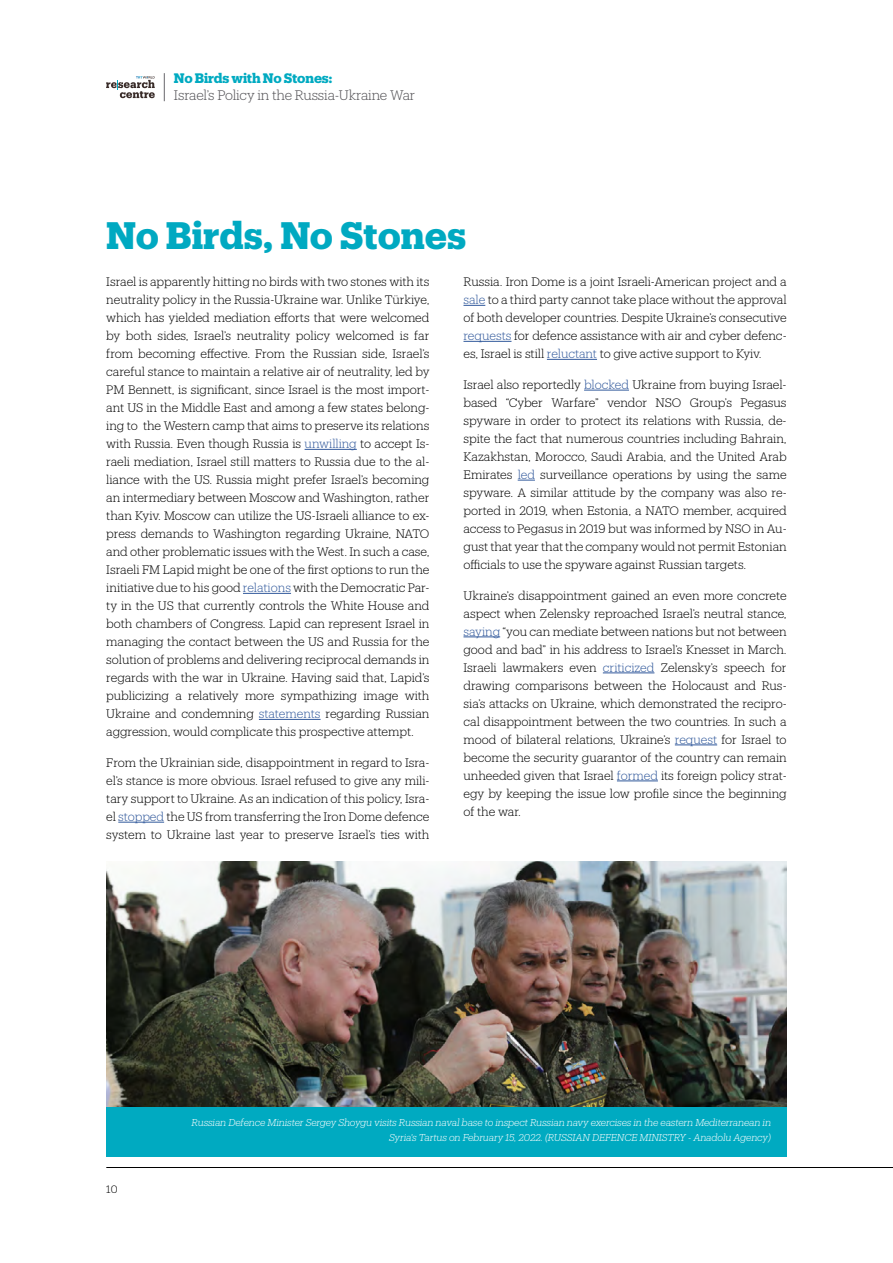
<style>
.page{position:relative;width:893px;height:1263px;background:#fff}
.page>*{position:absolute;margin:0;border:0;box-sizing:border-box;transform-origin:0 0}
.t1{font:700 37.5px "Produkt";letter-spacing:-.005em;color:#00a9c1}
.t2{font:300 13.5px "Produkt";letter-spacing:-.01em;color:#504f53}
.t3{font:700 13.5px "Produkt";letter-spacing:-.015em;color:#00aac1}
.t4{font:300 12px/18px "Produkt";letter-spacing:-.005em;color:#000;text-align:justify}
.t5{font:300 10.5px "Produkt";color:#000}
.t6{font:italic 300 9.75px/15px "Produkt";letter-spacing:-.005em;color:#fff;text-align:right}
.s1{color:#30589b}
</style>
<div class="page">
<svg style="left:164px;top:73px;width:1px;height:28px"></svg>
<svg style="left:106px;top:76px;width:49px;height:22px"></svg>
<hr style="left:106px;top:1167px;width:787px;height:1px;background:#000">
<hr style="left:305px;top:449px;width:52px;height:1px;background:#30589b">
<hr style="left:243px;top:593px;width:48px;height:1px;background:#30589b">
<hr style="left:259px;top:719px;width:62px;height:1px;background:#30589b">
<hr style="left:118px;top:822px;width:46px;height:1px;background:#30589b">
<svg style="left:463px;top:305px;width:22px;height:1px"></svg>
<hr style="left:463px;top:341px;width:48px;height:1px;background:#30589b">
<hr style="left:547px;top:359px;width:50px;height:1px;background:#30589b">
<hr style="left:584px;top:390px;width:45px;height:1px;background:#30589b">
<svg style="left:518px;top:480px;width:17px;height:1px"></svg>
<hr style="left:463px;top:636px;width:37px;height:1px;background:#30589b">
<hr style="left:603px;top:672px;width:51px;height:1px;background:#30589b">
<hr style="left:675px;top:744px;width:42px;height:1px;background:#30589b">
<hr style="left:617px;top:780px;width:41px;height:1px;background:#30589b">
<img style="left:106px;top:861px;width:681px;height:246px">
<div style="left:106px;top:1107px;width:681px;height:50px;background:#00aac1"></div>
<p class="t3" style="left:174px;top:69px;width:160px">No Birds with No Stones:</p>
<p class="t2" style="left:174px;top:86px;width:243px">Israel’s Policy in the Russia-Ukraine War</p>
<h1 class="t1" style="left:106px;top:209px;width:361px">No Birds, No Stones</h1>
<p class="t4" style="left:106px;top:272px;width:325px">Israel is apparently hitting no birds with two stones with its neutrality policy in the Russia-Ukraine war. Unlike Türkiye, which has yielded mediation efforts that were welcomed by both sides, Israel’s neutrality policy welcomed is far from becoming effective. From the Russian side, Israel’s careful stance to maintain a relative air of neutrality, led by PM Bennett, is significant, since Israel is the most import&shy;ant US in the Middle East and among a few states belong&shy;ing to the Western camp that aims to preserve its relations with Russia. Even though Russia is <span class="s1">unwilling</span> to accept Is&shy;raeli mediation, Israel still matters to Russia due to the al&shy;liance with the US. Russia might prefer Israel’s becoming an intermediary between Moscow and Washington, rather than Kyiv. Moscow can utilize the US-Israeli alliance to ex&shy;press demands to Washington regarding Ukraine, NATO and other problematic issues with the West. In such a case, Israeli FM Lapid might be one of the first options to run the initiative due to his good <span class="s1">relations</span> with the Democratic Par&shy;ty in the US that currently controls the White House and both chambers of Congress. Lapid can represent Israel in managing the contact between the US and Russia for the solution of problems and delivering reciprocal demands in regards with the war in Ukraine. Having said that, Lapid’s publicizing a relatively more sympathizing image with Ukraine and condemning <span class="s1">statements</span> regarding Russian aggression, would complicate this prospective attempt.</p>
<p class="t4" style="left:106px;top:753px;width:325px">From the Ukrainian side, disappointment in regard to Isra&shy;el’s stance is more obvious. Israel refused to give any mili&shy;tary support to Ukraine. As an indication of this policy, Isra&shy;el <span class="s1">stopped</span> the US from transferring the Iron Dome defence system to Ukraine last year to preserve Israel’s ties with</p>
<p class="t4" style="left:463px;top:272px;width:325px">Russia. Iron Dome is a joint Israeli-American project and a <span class="s1">sale</span> to a third party cannot take place without the approval of both developer countries. Despite Ukraine’s consecutive <span class="s1">requests</span> for defence assistance with air and cyber defenc&shy;es, Israel is still <span class="s1">reluctant</span> to give active support to Kyiv.</p>
<p class="t4" style="left:463px;top:375px;width:325px">Israel also reportedly <span class="s1">blocked</span> Ukraine from buying Israel&shy;based “Cyber Warfare” vendor NSO Group’s Pegasus spyware in order to protect its relations with Russia, de&shy;spite the fact that numerous countries including Bahrain, Kazakhstan, Morocco, Saudi Arabia, and the United Arab Emirates <span class="s1">led</span> surveillance operations by using the same spyware. A similar attitude by the company was also re&shy;ported in 2019, when Estonia, a NATO member, acquired access to Pegasus in 2019 but was informed by NSO in Au&shy;gust that year that the company would not permit Estonian officials to use the spyware against Russian targets.</p>
<p class="t4" style="left:463px;top:586px;width:325px">Ukraine’s disappointment gained an even more concrete aspect when Zelensky reproached Israel’s neutral stance, <span class="s1">saying</span> “you can mediate between nations but not between good and bad” in his address to Israel’s Knesset in March.<br>Israeli lawmakers even <span class="s1">criticized</span> Zelensky’s speech for drawing comparisons between the Holocaust and Rus&shy;sia’s attacks on Ukraine, which demonstrated the recipro&shy;cal disappointment between the two countries. In such a mood of bilateral relations, Ukraine’s <span class="s1">request</span> for Israel to become the security guarantor of the country can remain unheeded given that Israel <span class="s1">formed</span> its foreign policy strat&shy;egy by keeping the issue low profile since the beginning of the war.</p>
<p class="t5" style="left:106px;top:1182px;width:13px">10</p>
<p class="t6" style="left:192px;top:1114px;width:581px">Russian Defence Minister Sergey Shoygu visits Russian naval base to inspect Russian navy exercises in the eastern Mediterranean in<br>Syria's Tartus on February 15, 2022. (RUSSIAN DEFENCE MINISTRY - Anadolu Agency)</p>
</div>
